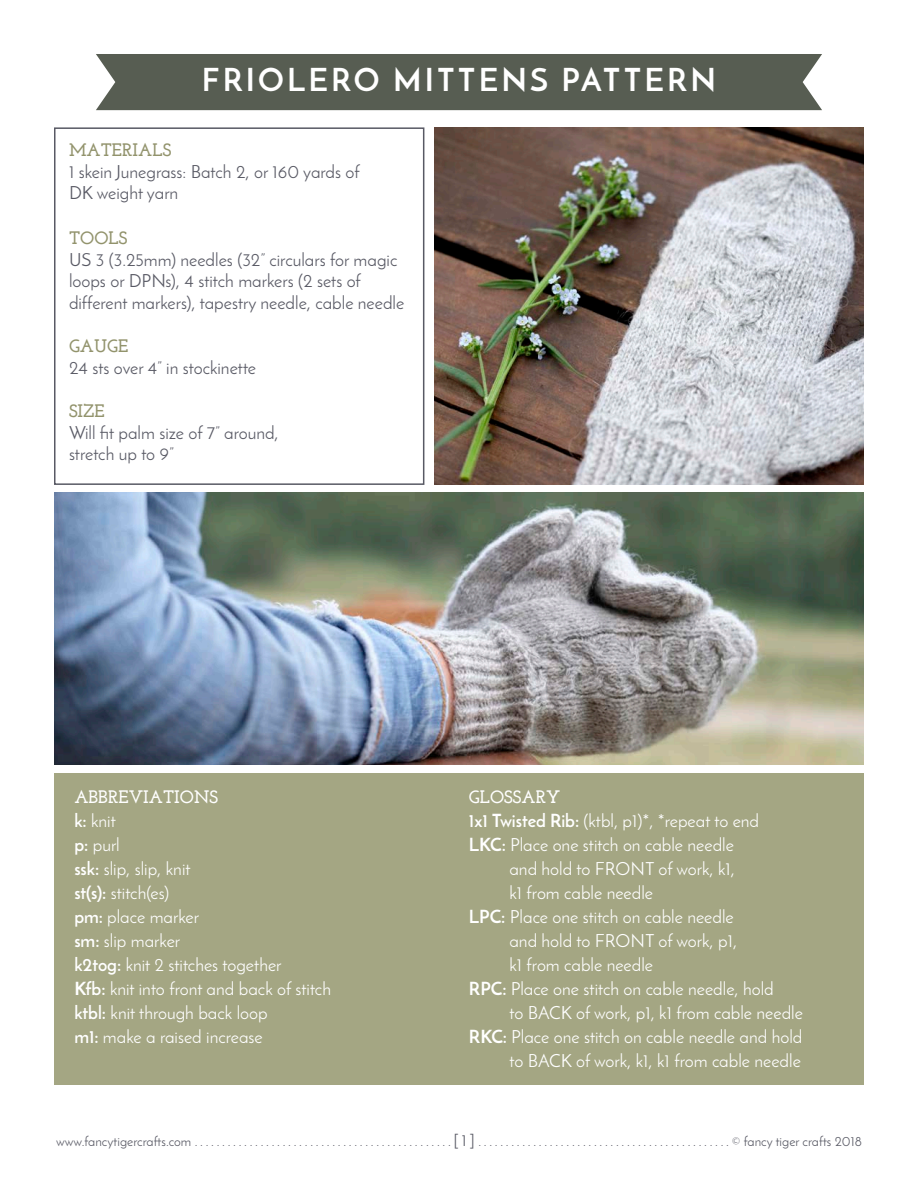
<style>
.page{position:relative;width:918px;height:1188px;background:#fff}
.page>*{position:absolute;margin:0;border:0;box-sizing:border-box;transform-origin:0 0}
.t1{font:700 31.5px "Josefin Sans";letter-spacing:.1em;color:#fff}
.t2{font:18px/24px "Josefin Sans";color:#fff}
.t3{font:18px/21.6px "Josefin Sans";color:#585964}
.t4{font:700 18px/24px "Josefin Slab";color:#fff}
.t5{font:700 18px "Josefin Slab";color:#92936c}
.t6{font:13.5px "Josefin Sans";color:#585964}
.s1{font-family:"Josefin Sans"}
.s2{font-family:"Josefin Sans";font-weight:400}
.s3{font-weight:700}
.s4{font-size:16.5px}
</style>
<div class="page">
<div style="left:96px;top:54px;width:726px;height:56px;background:#575d52"></div>
<div style="left:54px;top:127px;width:370px;height:358px;border:2px solid #585964"></div>
<img style="left:434px;top:127px;width:430px;height:358px">
<div style="left:54px;top:773px;width:810px;height:311px;background:#a4a683"></div>
<img style="left:54px;top:492px;width:810px;height:273px">
<p class="t1" style="left:202px;top:60px;width:516px">FRIOLERO MITTENS PATTERN</p>
<p class="t5" style="left:69px;top:139px;width:104px">MATERIALS</p>
<p class="t3" style="left:69px;top:160px;width:292px">1 skein Junegrass: Batch 2, or 160 yards of<br>DK weight yarn</p>
<p class="t5" style="left:69px;top:227px;width:60px">TOOLS</p>
<p class="t3" style="left:69px;top:249px;width:337px">US 3 (3.25mm) needles (32” circulars for magic loops or DPNs), 4 stitch markers (2 sets of different markers), tapestry needle, cable needle</p>
<p class="t5" style="left:69px;top:335px;width:61px">GAUGE</p>
<p class="t3" style="left:69px;top:357px;width:189px">24 sts over 4” in stockinette</p>
<p class="t5" style="left:69px;top:400px;width:37px">SIZE</p>
<p class="t3" style="left:69px;top:421px;width:211px">Will fit palm size of 7” around, stretch up to 9”</p>
<p class="t4" style="left:74px;top:785px;width:145px">ABBREVIATIONS <span class="s1">k:</span> <span class="s2">knit</span></p>
<p class="t2" style="left:74px;top:832px;width:47px"><span class="s3">p:</span> purl</p>
<p class="t2" style="left:74px;top:856px;width:118px"><span class="s3">ssk:</span> slip, slip, knit</p>
<p class="t2" style="left:74px;top:880px;width:96px"><span class="s3">st(s):</span> stitch(es)</p>
<p class="t2" style="left:74px;top:904px;width:126px"><span class="s3">pm:</span> place marker</p>
<p class="t2" style="left:74px;top:928px;width:107px"><span class="s3">sm:</span> slip marker</p>
<p class="t2" style="left:74px;top:952px;width:209px"><span class="s3">k2tog:</span> knit 2 stitches together</p>
<p class="t2" style="left:74px;top:976px;width:258px"><span class="s3">Kfb:</span> knit into front and back of stitch</p>
<p class="t2" style="left:74px;top:1000px;width:195px"><span class="s3">ktbl:</span> knit through back loop</p>
<p class="t2" style="left:74px;top:1024px;width:190px"><span class="s3">m1:</span> make a raised increase</p>
<p class="t4" style="left:469px;top:785px;width:93px">GLOSSARY</p>
<p class="t2" style="left:469px;top:808px;width:292px"><span class="s3">1x1 Twisted Rib:</span> (ktbl, p1)*, *repeat to end</p>
<p class="t2" style="left:509px;top:832px;width:227px;text-align:justify;text-indent:-40px"><span class="s3">LKC:</span> Place one stitch on cable needle and hold to FRONT of work, k1, k1 from cable needle</p>
<p class="t2" style="left:509px;top:904px;width:229px;text-indent:-40px"><span class="s3">LPC:</span> Place one stitch on cable needle and hold to FRONT of work, p1, k1 from cable needle</p>
<p class="t2" style="left:509px;top:976px;width:295px;text-indent:-40px"><span class="s3">RPC:</span> Place one stitch on cable needle, hold<br>to BACK of work, p1, k1 from cable needle</p>
<p class="t2" style="left:469px;top:1024px;width:335px;text-align:right"><span class="s3">RKC:</span> Place one stitch on cable needle and hold to BACK of work, k1, k1 from cable needle</p>
<p class="t6" style="left:56px;top:1133px;width:807px">www.fancytigercrafts.com ...............................................<span class="s4">[1]</span>..............................................© fancy tiger crafts 2018</p>
</div>
